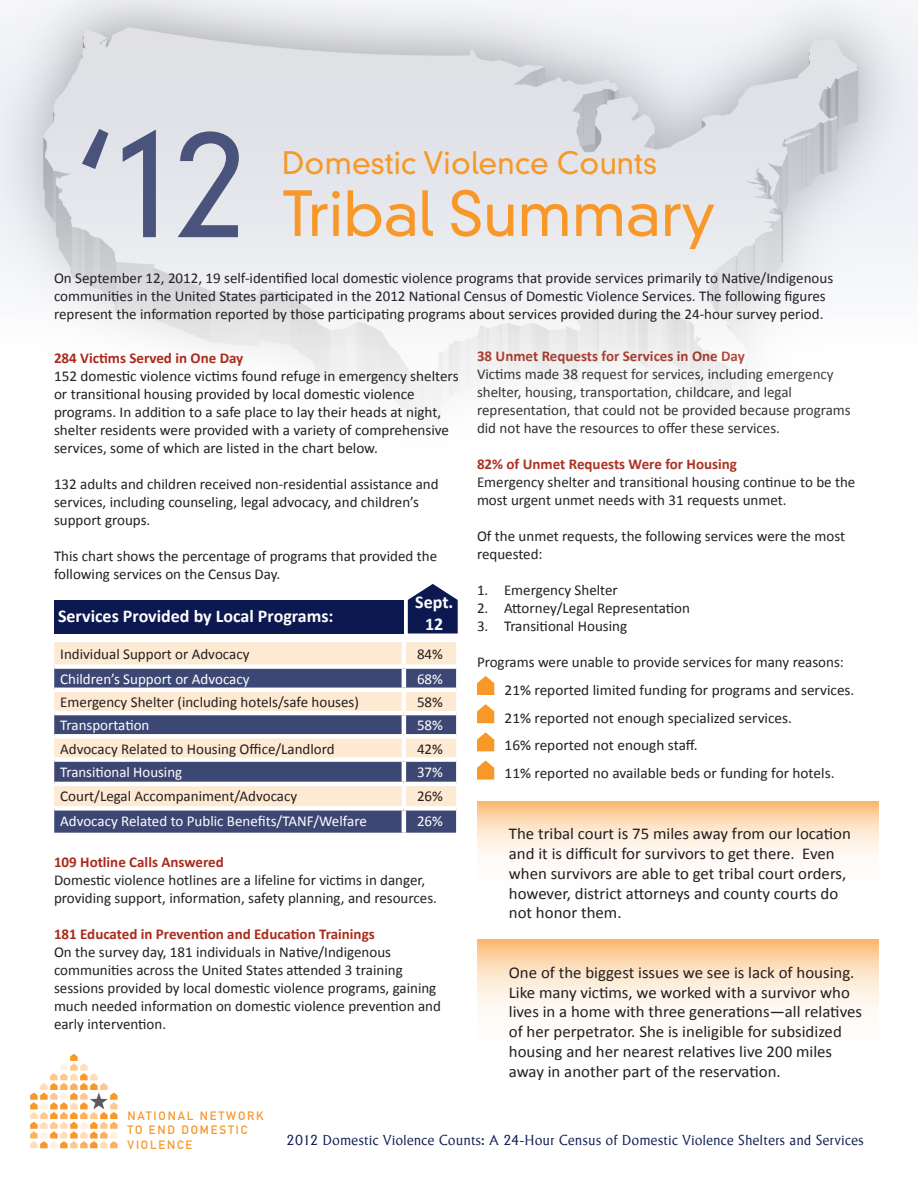
<style>
.page{position:relative;width:918px;height:1188px;background:#fff}
.page>*{position:absolute;margin:0;border:0;box-sizing:border-box;transform-origin:0 0}
.t1{font:300 142.5px "DIN Neuzeit Grotesk Std";color:#49537c}
.t2{font:300 60px "DIN Neuzeit Grotesk Std";color:#f89828}
.t3{font:300 30px "DIN Neuzeit Grotesk Std";color:#f89828}
.t4{font:700 18px "Calibri";color:#fff}
.t5{font:16.5px/19.8px "Calibri";color:#231f20}
.t6{font:15px/18px "Calibri";color:#231f20}
.t7{font:700 15px "Calibri";color:#aa2b1c}
.t8{font:15px "Calibri";color:#fff}
.t9{font:300 15px "Adelon";letter-spacing:-.005em;color:#0c1950}
.t10{font:12px/14.4px "DIN Mittelschrift Std";letter-spacing:.15em;color:#f8982b}
</style>
<div class="page">
<svg style="left:477px;top:676px;width:17px;height:19px"></svg>
<svg style="left:477px;top:704px;width:17px;height:19px"></svg>
<svg style="left:477px;top:801px;width:402px;height:57px;background:#fce1c2"></svg>
<div style="left:54px;top:600px;width:350px;height:34px;background:#0c1950"></div>
<div style="left:54px;top:642px;width:402px;height:22px;background:#fee9d2"></div>
<svg style="left:54px;top:669px;width:402px;height:164px;background:#8f8c9c"></svg>
<hr style="left:402px;top:642px;width:4px;height:22px;background:#fff">
<hr style="left:402px;top:669px;width:4px;height:19px;background:#fff">
<hr style="left:54px;top:688px;width:350px;height:4px;background:#fff">
<hr style="left:404px;top:688px;width:52px;height:4px;background:#fff">
<hr style="left:402px;top:692px;width:4px;height:19px;background:#fff">
<hr style="left:54px;top:711px;width:350px;height:4px;background:#fff">
<hr style="left:404px;top:711px;width:52px;height:4px;background:#fff">
<hr style="left:402px;top:715px;width:4px;height:19px;background:#fff">
<div style="left:54px;top:734px;width:350px;height:5px;background:#fff"></div>
<div style="left:404px;top:734px;width:52px;height:5px;background:#fff"></div>
<hr style="left:402px;top:739px;width:4px;height:18px;background:#fff">
<div style="left:54px;top:757px;width:350px;height:5px;background:#fff"></div>
<div style="left:404px;top:757px;width:52px;height:5px;background:#fff"></div>
<hr style="left:402px;top:762px;width:4px;height:20px;background:#fff">
<hr style="left:54px;top:782px;width:350px;height:4px;background:#fff">
<hr style="left:404px;top:782px;width:52px;height:4px;background:#fff">
<hr style="left:402px;top:786px;width:4px;height:20px;background:#fff">
<div style="left:54px;top:806px;width:350px;height:5px;background:#fff"></div>
<div style="left:404px;top:806px;width:52px;height:5px;background:#fff"></div>
<hr style="left:402px;top:811px;width:4px;height:22px;background:#fff">
<svg style="left:408px;top:584px;width:50px;height:50px;background:#35406e"></svg>
<svg style="left:0;top:0;width:918px;height:351px"></svg>
<svg style="left:30px;top:1054px;width:88px;height:94px"></svg>
<svg style="left:477px;top:760px;width:17px;height:20px"></svg>
<svg style="left:477px;top:732px;width:17px;height:19px"></svg>
<svg style="left:477px;top:940px;width:402px;height:72px;background:#fce2c4"></svg>
<p class="t1" style="left:74px;top:100px;width:176px">‘12</p>
<p class="t3" style="left:282px;top:145px;width:376px">Domestic Violence Counts</p>
<p class="t2" style="left:282px;top:178px;width:436px">Tribal Summary</p>
<p class="t6" style="left:54px;top:269px;width:781px">On September 12, 2012, 19 self-identified local domestic violence programs that provide services primarily to Native/Indigenous communities in the United States participated in the 2012 National Census of Domestic Violence Services. The following figures represent the information reported by those participating programs about services provided during the 24-hour survey period.</p>
<p class="t7" style="left:54px;top:348px;width:191px">284 Victims Served in One Day</p>
<p class="t6" style="left:54px;top:367px;width:406px">152 domestic violence victims found refuge in emergency shelters or transitional housing provided by local domestic violence programs. In addition to a safe place to lay their heads at night, shelter residents were provided with a variety of comprehensive services, some of which are listed in the chart below.</p>
<p class="t6" style="left:54px;top:475px;width:386px">132 adults and children received non-residential assistance and services, including counseling, legal advocacy, and children’s support groups.</p>
<p class="t6" style="left:54px;top:547px;width:385px">This chart shows the percentage of programs that provided the following services on the Census Day.</p>
<p class="t4" style="left:58px;top:604px;width:277px">Services Provided by Local Programs:</p>
<p class="t4" style="left:415px;top:591px;width:40px">Sept.</p>
<p class="t4" style="left:425px;top:613px;width:20px">12</p>
<p class="t6" style="left:60px;top:646px;width:191px">Individual Support or Advocacy</p>
<p class="t6" style="left:417px;top:646px;width:27px">84%</p>
<p class="t8" style="left:60px;top:669px;width:191px">Children’s Support or Advocacy</p>
<p class="t8" style="left:417px;top:669px;width:27px">68%</p>
<p class="t6" style="left:60px;top:693px;width:300px">Emergency Shelter (including hotels/safe houses)</p>
<p class="t6" style="left:417px;top:693px;width:27px">58%</p>
<p class="t8" style="left:60px;top:716px;width:91px">Transportation</p>
<p class="t8" style="left:417px;top:716px;width:27px">58%</p>
<p class="t6" style="left:60px;top:740px;width:276px">Advocacy Related to Housing Office/Landlord</p>
<p class="t6" style="left:417px;top:740px;width:27px">42%</p>
<p class="t8" style="left:60px;top:762px;width:123px">Transitional Housing</p>
<p class="t8" style="left:417px;top:762px;width:27px">37%</p>
<p class="t6" style="left:60px;top:787px;width:239px">Court/Legal Accompaniment/Advocacy</p>
<p class="t6" style="left:417px;top:787px;width:27px">26%</p>
<p class="t8" style="left:60px;top:811px;width:308px">Advocacy Related to Public Benefits/TANF/Welfare</p>
<p class="t8" style="left:417px;top:811px;width:27px">26%</p>
<p class="t7" style="left:54px;top:853px;width:171px">109 Hotline Calls Answered</p>
<p class="t6" style="left:54px;top:871px;width:384px">Domestic violence hotlines are a lifeline for victims in danger, providing support, information, safety planning, and resources.</p>
<p class="t7" style="left:54px;top:925px;width:322px">181 Educated in Prevention and Education Trainings</p>
<p class="t6" style="left:54px;top:943px;width:389px">On the survey day, 181 individuals in Native/Indigenous communities across the United States attended 3 training sessions provided by local domestic violence programs, gaining much needed information on domestic violence prevention and early intervention.</p>
<p class="t7" style="left:477px;top:346px;width:269px">38 Unmet Requests for Services in One Day</p>
<p class="t6" style="left:477px;top:365px;width:375px">Victims made 38 request for services, including emergency shelter, housing, transportation, childcare, and legal representation, that could not be provided because programs did not have the resources to offer these services.</p>
<p class="t7" style="left:477px;top:454px;width:262px">82% of Unmet Requests Were for Housing</p>
<p class="t6" style="left:477px;top:473px;width:380px">Emergency shelter and transitional housing continue to be the most urgent unmet needs with 31 requests unmet.</p>
<p class="t6" style="left:477px;top:527px;width:370px">Of the unmet requests, the following services were the most requested:</p>
<p class="t6" style="left:477px;top:581px;width:142px">1. Emergency Shelter</p>
<p class="t6" style="left:477px;top:599px;width:215px">2. Attorney/Legal Representation</p>
<p class="t6" style="left:477px;top:617px;width:152px">3. Transitional Housing</p>
<p class="t6" style="left:477px;top:653px;width:368px">Programs were unable to provide services for many reasons:</p>
<p class="t6" style="left:505px;top:681px;width:351px">21% reported limited funding for programs and services.</p>
<p class="t6" style="left:505px;top:709px;width:289px">21% reported not enough specialized services.</p>
<p class="t6" style="left:505px;top:736px;width:195px">16% reported not enough staff.</p>
<p class="t6" style="left:505px;top:764px;width:331px">11% reported no available beds or funding for hotels.</p>
<p class="t5" style="left:509px;top:824px;width:344px">The tribal court is 75 miles away from our location and it is difficult for survivors to get there. Even when survivors are able to get tribal court orders, however, district attorneys and county courts do not honor them.</p>
<p class="t5" style="left:509px;top:962px;width:355px">One of the biggest issues we see is lack of housing.<br>Like many victims, we worked with a survivor who lives in a home with three generations—all relatives of her perpetrator. She is ineligible for subsidized housing and her nearest relatives live 200 miles away in another part of the reservation.</p>
<p class="t10" style="left:128px;top:1108px;width:138px">NATIONAL NETWORK<br>TO END DOMESTIC<br>VIOLENCE</p>
<p class="t9" style="left:286px;top:1131px;width:579px">2012 Domestic Violence Counts: A 24-Hour Census of Domestic Violence Shelters and Services</p>
</div>
